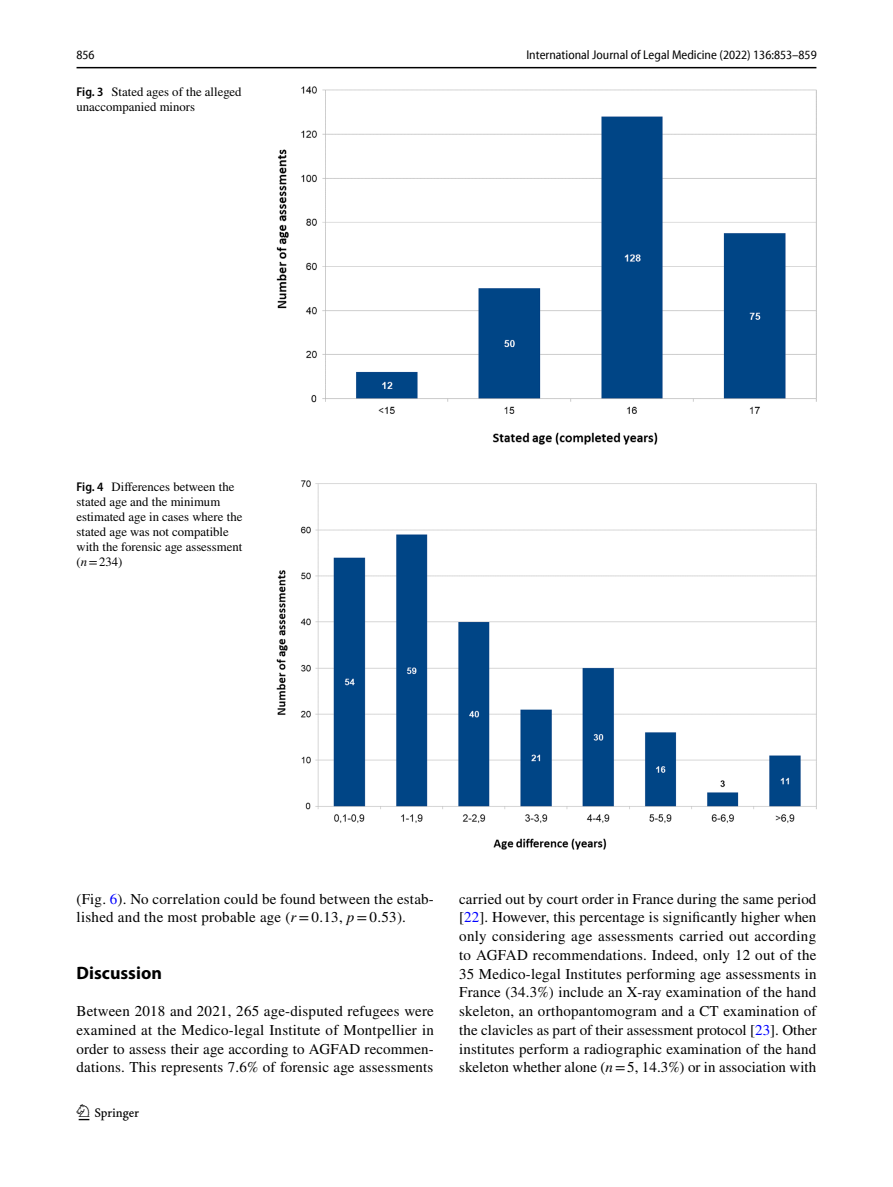
<style>
.page{position:relative;width:893px;height:1187px;background:#fff}
.page>*{position:absolute;margin:0;border:0;box-sizing:border-box;transform-origin:0 0}
.t1{font:22.5px "Springnew Regular 2";color:#000}
.t2{font:700 18px "Myriad Pro";color:#000}
.t3{font:15px/18.8px "STIX";letter-spacing:.01em;color:#000;text-align:justify}
.t4{font:12.75px/15px "STIX";color:#000}
.t5{font:semi-condensed 12.75px "Myriad Pro Unic";color:#000}
.s1{font-family:"Myriad Pro";font-weight:600;font-stretch:semi-condensed}
.s2{font-style:italic}
.s3{color:#00f}
</style>
<div class="page">
<hr style="left:77px;top:67px;width:739px;height:1px;background:#000">
<img style="left:276px;top:87px;width:540px;height:357px">
<img style="left:276px;top:481px;width:540px;height:368px">
<p class="t5" style="left:76px;top:50px;width:20px">856</p>
<p class="t5" style="left:526px;top:50px;width:292px">International Journal of Legal Medicine (2022) 136:853–859</p>
<p class="t4" style="left:77px;top:85px;width:167px"><span class="s1">Fig. 3</span> Stated ages of the alleged unaccompanied minors</p>
<p class="t4" style="left:77px;top:479px;width:167px"><span class="s1">Fig. 4</span> Differences between the stated age and the minimum estimated age in cases where the stated age was not compatible with the forensic age assessment (<span class="s2">n</span>=234)</p>
<p class="t3" style="left:77px;top:890px;width:359px">(Fig. <span class="s3">6</span>). No correlation could be found between the estab&shy;lished and the most probable age (<span class="s2">r</span>=0.13, <span class="s2">p</span>=0.53).</p>
<p class="t2" style="left:77px;top:960px;width:87px">Discussion</p>
<p class="t3" style="left:77px;top:1002px;width:359px">Between 2018 and 2021, 265 age-disputed refugees were examined at the Medico-legal Institute of Montpellier in order to assess their age according to AGFAD recommen&shy;dations. This represents 7.6% of forensic age assessments</p>
<h1 class="t1" style="left:79px;top:1104px;width:62px">1 3</h1>
<p class="t3" style="left:459px;top:890px;width:359px">carried out by court order in France during the same period [<span class="s3">22</span>]. However, this percentage is significantly higher when only considering age assessments carried out according to AGFAD recommendations. Indeed, only 12 out of the 35 Medico-legal Institutes performing age assessments in France (34.3%) include an X-ray examination of the hand skeleton, an orthopantomogram and a CT examination of the clavicles as part of their assessment protocol [<span class="s3">23</span>]. Other institutes perform a radiographic examination of the hand skeleton whether alone (<span class="s2">n</span>=5, 14.3%) or in association with</p>
</div>
